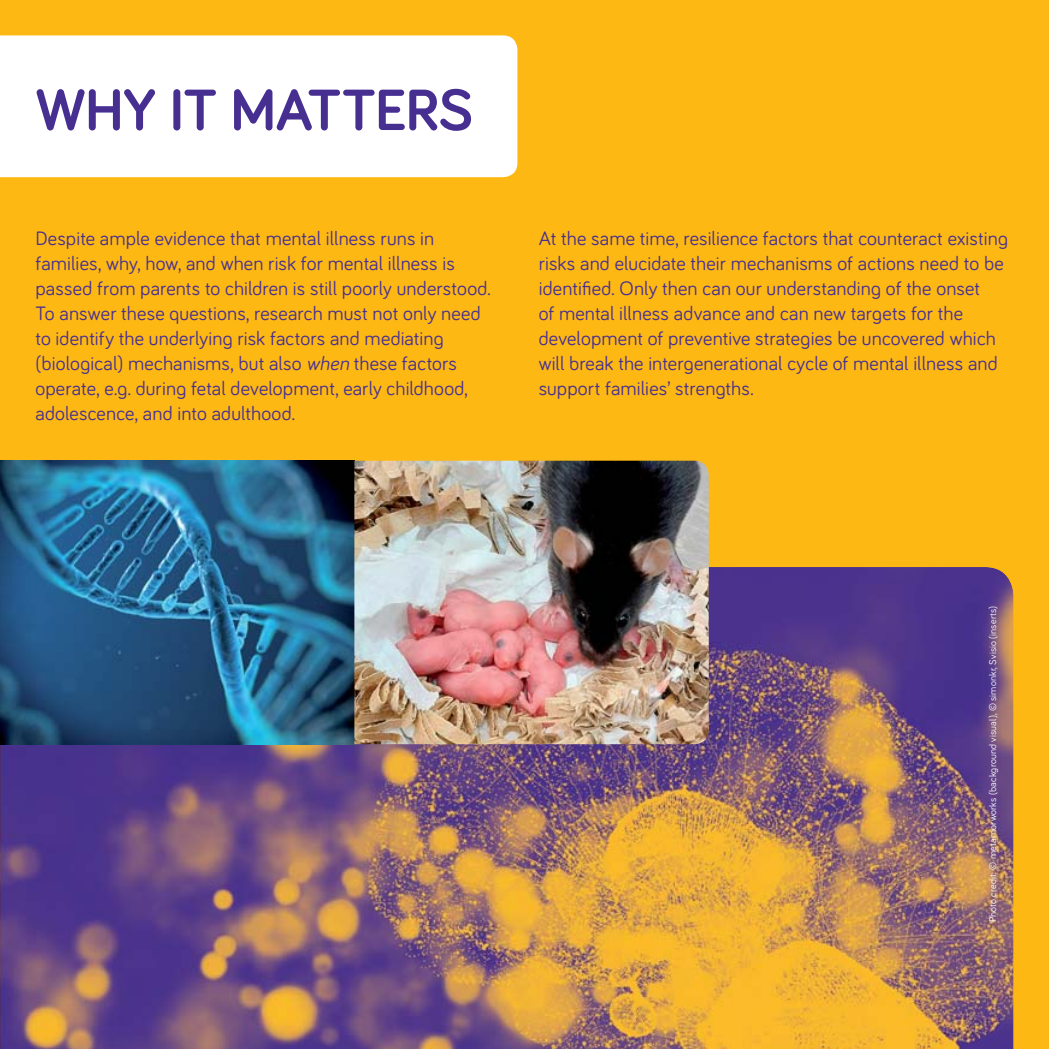
<style>
.page{position:relative;width:1049px;height:1049px;background:#fdb813}
.page>*{position:absolute;margin:0;border:0;box-sizing:border-box;transform-origin:0 0}
.t1{font:700 60px "Bariol";letter-spacing:-.01em;color:#472f92}
.t2{font:20px/25px "Bariol";letter-spacing:.01em;color:#472f92}
.t3{font:10px "Bariol";letter-spacing:.015em;color:#fff}
.s1{font-style:italic}
</style>
<div class="page">
<img style="left:0;top:567px;width:1013px;height:482px">
<div style="left:0;top:35px;width:517px;height:142px;background:#fff"></div>
<img style="left:0;top:461px;width:709px;height:283px">
<h1 class="t1" style="left:35px;top:87px;width:439px">WHY IT MATTERS</h1>
<p class="t2" style="left:35px;top:228px;width:457px">Despite ample evidence that mental illness runs in families, why, how, and when risk for mental illness is passed from parents to children is still poorly understood.<br>To answer these questions, research must not only need to identify the underlying risk factors and mediating (biological) mechanisms, but also <span class="s1">when</span> these factors operate, e.g. during fetal development, early childhood, adolescence, and into adulthood.</p>
<p class="t2" style="left:539px;top:228px;width:471px">At the same time, resilience factors that counteract existing risks and elucidate their mechanisms of actions need to be identified. Only then can our understanding of the onset<br>of mental illness advance and can new targets for the development of preventive strategies be uncovered which will break the intergenerational cycle of mental illness and support families’ strengths.</p>
<p class="t3" style="left:989px;top:922px;width:318px;rotate:-90deg">Photo credit: © metamorworks (background visual), © simonkr, Svisio (inserts)</p>
</div>
